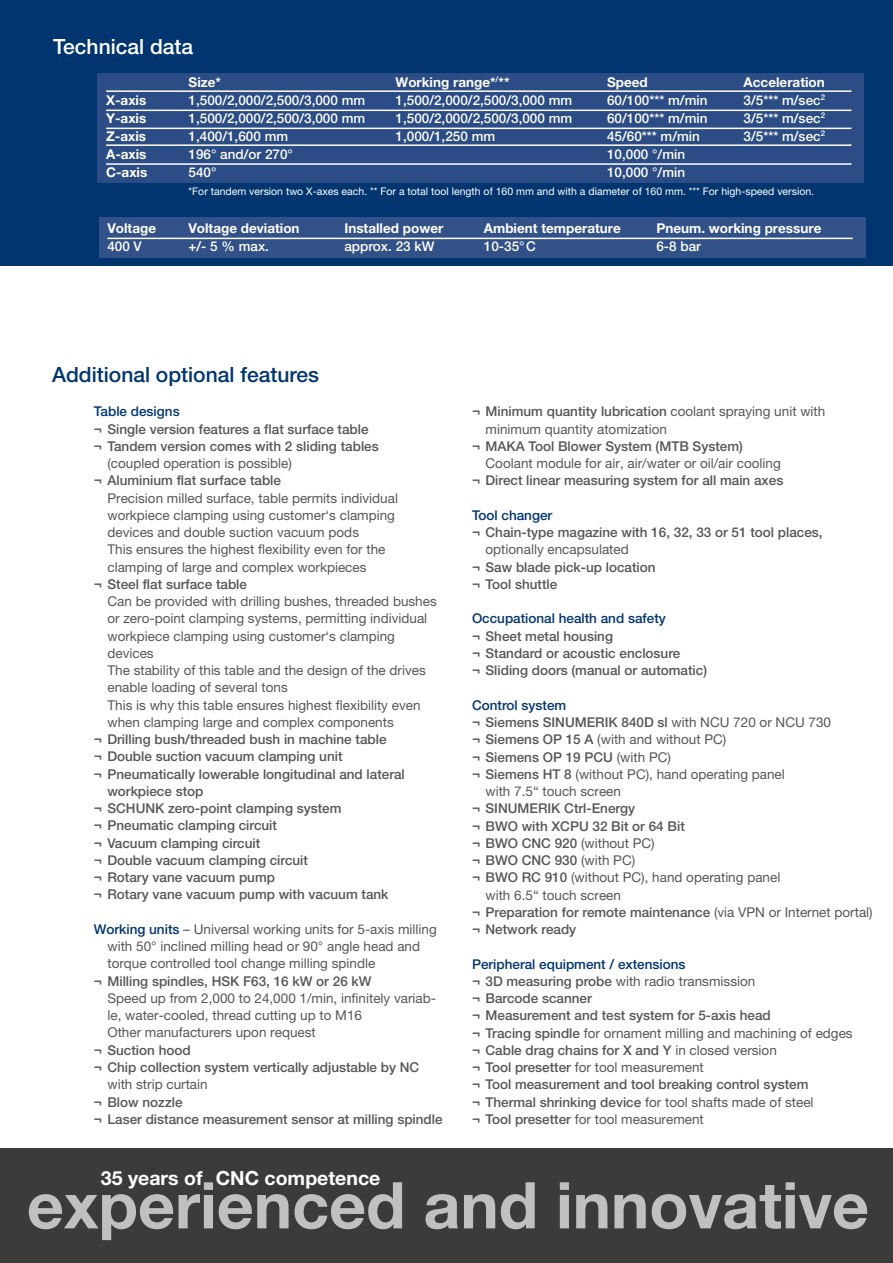
<style>
.page{position:relative;width:893px;height:1263px;background:#fff}
.page>*{position:absolute;margin:0;border:0;box-sizing:border-box;transform-origin:0 0}
.t1{font:700 64.5px "Helvetica Neue LT Pro";color:#c0c0c1}
.t2{font:500 21px "Helvetica Neue LT Pro";color:#003570}
.t3{font:500 21px "Helvetica Neue LT Pro";color:#fff}
.t4{font:700 19.5px "Helvetica Neue LT Pro";color:#fff}
.t5{font:500 13.5px/17.2px "Helvetica Neue LT Pro";color:#565656}
.t6{font:13.5px/17.2px "Helvetica Neue LT Pro";color:#565656}
.t7{font:500 13.5px "Helvetica Neue LT Pro";color:#fff}
.t8{font:700 13.5px "Helvetica Neue LT Pro";color:#fff}
.t9{font:500 13.5px "Helvetica Neue LT Pro";color:#003570}
.t10{font:10.5px "Helvetica Neue LT Pro";color:#fff}
.s1{font-weight:500;color:#003570}
.s2{font-weight:500}
.s3{font-weight:400}
.s4{color:#003570}
</style>
<div class="page">
<div style="left:0;top:0;width:893px;height:266px;background:#003570"></div>
<div style="left:0;top:1148px;width:893px;height:115px;background:#3b3b3a"></div>
<div style="left:98px;top:73px;width:766px;height:110px;background:#2b4c84"></div>
<hr style="left:106px;top:90px;width:745px;height:2px;background:#fff">
<hr style="left:106px;top:128px;width:745px;height:1px;background:#fff">
<hr style="left:106px;top:110px;width:745px;height:1px;background:#fff">
<hr style="left:106px;top:144px;width:745px;height:2px;background:#fff">
<hr style="left:106px;top:163px;width:745px;height:2px;background:#fff">
<div style="left:99px;top:217px;width:766px;height:40px;background:#325188"></div>
<hr style="left:107px;top:238px;width:746px;height:1px;background:#fff">
<h2 class="t3" style="left:53px;top:34px;width:142px">Technical data</h2>
<p class="t8" style="left:189px;top:74px;width:34px">Size*</p>
<p class="t8" style="left:396px;top:74px;width:115px">Working range*<sup>/</sup>**</p>
<p class="t8" style="left:607px;top:74px;width:42px">Speed</p>
<p class="t8" style="left:744px;top:74px;width:83px">Acceleration</p>
<p class="t8" style="left:106px;top:92px;width:42px">X-axis</p>
<p class="t7" style="left:189px;top:92px;width:178px">1,500/2,000/2,500/3,000 mm</p>
<p class="t7" style="left:396px;top:92px;width:178px">1,500/2,000/2,500/3,000 mm</p>
<p class="t7" style="left:607px;top:92px;width:102px">60/100*** m/min</p>
<p class="t7" style="left:744px;top:92px;width:83px">3/5*** m/sec<sup>2</sup></p>
<p class="t8" style="left:106px;top:110px;width:42px">Y-axis</p>
<p class="t7" style="left:189px;top:110px;width:178px">1,500/2,000/2,500/3,000 mm</p>
<p class="t7" style="left:396px;top:110px;width:178px">1,500/2,000/2,500/3,000 mm</p>
<p class="t7" style="left:607px;top:110px;width:102px">60/100*** m/min</p>
<p class="t7" style="left:744px;top:110px;width:83px">3/5*** m/sec<sup>2</sup></p>
<p class="t8" style="left:106px;top:128px;width:41px">Z-axis</p>
<p class="t7" style="left:189px;top:128px;width:101px">1,400/1,600 mm</p>
<p class="t7" style="left:396px;top:128px;width:101px">1,000/1,250 mm</p>
<p class="t7" style="left:607px;top:128px;width:94px">45/60*** m/min</p>
<p class="t7" style="left:744px;top:128px;width:83px">3/5*** m/sec<sup>2</sup></p>
<p class="t8" style="left:106px;top:146px;width:42px">A-axis</p>
<p class="t7" style="left:189px;top:146px;width:106px">196° and/or 270°</p>
<p class="t7" style="left:607px;top:146px;width:79px">10,000 °/min</p>
<p class="t8" style="left:106px;top:164px;width:43px">C-axis</p>
<p class="t7" style="left:189px;top:164px;width:29px">540°</p>
<p class="t7" style="left:607px;top:164px;width:79px">10,000 °/min</p>
<p class="t10" style="left:189px;top:185px;width:627px">*For tandem version two X-axes each. ** For a total tool length of 160 mm and with a diameter of 160 mm. *** For high-speed version.</p>
<p class="t8" style="left:107px;top:220px;width:50px">Voltage</p>
<p class="t8" style="left:188px;top:220px;width:113px">Voltage deviation</p>
<p class="t8" style="left:344px;top:220px;width:100px">Installed power</p>
<p class="t8" style="left:484px;top:220px;width:138px">Ambient temperature</p>
<p class="t8" style="left:656px;top:220px;width:166px">Pneum. working pressure</p>
<p class="t7" style="left:107px;top:238px;width:36px">400 V</p>
<p class="t7" style="left:188px;top:238px;width:82px">+/- 5 % max.</p>
<p class="t7" style="left:344px;top:238px;width:92px">approx. 23 kW</p>
<p class="t7" style="left:484px;top:238px;width:54px">10-35°C</p>
<p class="t7" style="left:656px;top:238px;width:46px">6-8 bar</p>
<h2 class="t2" style="left:52px;top:362px;width:268px">Additional optional features</h2>
<p class="t9" style="left:94px;top:403px;width:87px">Table designs</p>
<p class="t5" style="left:94px;top:420px;width:286px">¬ Single version features a flat surface table ¬ Tandem version comes with 2 sliding tables</p>
<p class="t6" style="left:107px;top:454px;width:186px">(coupled operation is possible)</p>
<p class="t5" style="left:94px;top:472px;width:189px">¬ Aluminium flat surface table</p>
<p class="t6" style="left:107px;top:489px;width:292px">Precision milled surface, table permits individual workpiece clamping using customer‘s clamping devices and double suction vacuum pods<br>This ensures the highest flexibility even for the clamping of large and complex workpieces</p>
<p class="t5" style="left:94px;top:575px;width:155px">¬ Steel flat surface table</p>
<p class="t6" style="left:107px;top:592px;width:331px">Can be provided with drilling bushes, threaded bushes or zero-point clamping systems, permitting individual workpiece clamping using customer‘s clamping devices<br>The stability of this table and the design of the drives enable loading of several tons<br>This is why this table ensures highest flexibility even when clamping large and complex components</p>
<p class="t5" style="left:94px;top:730px;width:294px">¬ Drilling bush/threaded bush in machine table</p>
<p class="t5" style="left:94px;top:748px;width:250px">¬ Double suction vacuum clamping unit</p>
<p class="t5" style="left:94px;top:765px;width:312px">¬ Pneumatically lowerable longitudinal and lateral</p>
<p class="t5" style="left:107px;top:782px;width:98px">workpiece stop</p>
<p class="t5" style="left:94px;top:800px;width:249px">¬ SCHUNK zero-point clamping system</p>
<p class="t5" style="left:94px;top:817px;width:185px">¬ Pneumatic clamping circuit</p>
<p class="t5" style="left:94px;top:834px;width:168px">¬ Vacuum clamping circuit</p>
<p class="t5" style="left:94px;top:851px;width:216px">¬ Double vacuum clamping circuit</p>
<p class="t5" style="left:94px;top:869px;width:183px">¬ Rotary vane vacuum pump</p>
<p class="t5" style="left:94px;top:886px;width:296px">¬ Rotary vane vacuum pump with vacuum tank</p>
<p class="t6" style="left:107px;top:920px;width:331px;text-indent:-14px"><span class="s1">Working units</span> – Universal working units for 5-axis milling with 50° inclined milling head or 90° angle head and torque controlled tool change milling spindle</p>
<p class="t5" style="left:94px;top:972px;width:279px">¬ Milling spindles, HSK F63, 16 kW or 26 kW</p>
<p class="t6" style="left:107px;top:989px;width:330px">Speed up from 2,000 to 24,000 1/min, infinitely variab&shy;le, water-cooled, thread cutting up to M16<br>Other manufacturers upon request</p>
<p class="t5" style="left:94px;top:1041px;width:327px">¬ Suction hood<br>¬ Chip collection system vertically adjustable by NC</p>
<p class="t6" style="left:107px;top:1076px;width:102px">with strip curtain</p>
<p class="t5" style="left:94px;top:1093px;width:350px">¬ Blow nozzle<br>¬ Laser distance measurement sensor at milling spindle</p>
<p class="t6" style="left:485px;top:403px;width:341px;text-indent:-14px"><span class="s2">¬ Minimum quantity lubrication</span> coolant spraying unit with minimum quantity atomization</p>
<p class="t5" style="left:472px;top:437px;width:272px">¬ MAKA Tool Blower System (MTB System)</p>
<p class="t6" style="left:485px;top:455px;width:297px">Coolant module for air, air/water or oil/air cooling</p>
<p class="t5" style="left:472px;top:472px;width:313px">¬ Direct linear measuring system for all main axes</p>
<p class="t9" style="left:472px;top:507px;width:82px">Tool changer</p>
<p class="t5" style="left:472px;top:524px;width:352px">¬ Chain-type magazine with 16, 32, 33 or 51 tool places,</p>
<p class="t6" style="left:485px;top:541px;width:145px">optionally encapsulated</p>
<p class="t5" style="left:472px;top:558px;width:185px">¬ Saw blade pick-up location ¬ Tool shuttle</p>
<p class="t9" style="left:472px;top:611px;width:195px">Occupational health and safety</p>
<p class="t5" style="left:472px;top:627px;width:237px">¬ Sheet metal housing<br>¬ Standard or acoustic enclosure<br>¬ Sliding doors (manual or automatic)</p>
<p class="t9" style="left:472px;top:697px;width:96px">Control system</p>
<p class="t5" style="left:472px;top:713px;width:361px">¬ Siemens SINUMERIK 840D sl <span class="s3">with NCU 720 or NCU 730</span></p>
<p class="t6" style="left:472px;top:731px;width:256px"><span class="s2">¬ Siemens OP 15 A</span> (with and without PC)</p>
<p class="t5" style="left:472px;top:748px;width:201px">¬ Siemens OP 19 PCU <span class="s3">(with PC)</span></p>
<p class="t6" style="left:472px;top:765px;width:314px"><span class="s2">¬ Siemens HT 8</span> (without PC), hand operating panel</p>
<p class="t6" style="left:485px;top:782px;width:137px">with 7.5“ touch screen</p>
<p class="t5" style="left:472px;top:800px;width:165px">¬ SINUMERIK Ctrl-Energy</p>
<p class="t5" style="left:472px;top:817px;width:214px">¬ BWO with XCPU 32 Bit or 64 Bit</p>
<p class="t6" style="left:472px;top:834px;width:184px"><span class="s2">¬ BWO CNC 920</span> (without PC)</p>
<p class="t5" style="left:472px;top:851px;width:165px">¬ BWO CNC 930 <span class="s3">(with PC)</span></p>
<p class="t6" style="left:472px;top:869px;width:310px"><span class="s2">¬ BWO RC 910</span> (without PC), hand operating panel</p>
<p class="t6" style="left:485px;top:886px;width:137px">with 6.5“ touch screen</p>
<p class="t5" style="left:472px;top:903px;width:402px">¬ Preparation for remote maintenance <span class="s3">(via VPN or Internet portal)</span></p>
<p class="t5" style="left:472px;top:920px;width:106px">¬ Network ready</p>
<p class="t5" style="left:472px;top:955px;width:382px"><span class="s4">Peripheral equipment / extensions<br></span>¬ 3D measuring probe <span class="s3">with radio transmission<br></span>¬ Barcode scanner<br>¬ Measurement and test system for 5-axis head<br>¬ Tracing spindle <span class="s3">for ornament milling and machining of edges </span>¬ Cable drag chains for X and Y <span class="s3">in closed version<br></span>¬ Tool presetter <span class="s3">for tool measurement<br></span>¬ Tool measurement and tool breaking control system<br>¬ Thermal shrinking device <span class="s3">for tool shafts made of steel<br></span>¬ Tool presetter <span class="s3">for tool measurement</span></p>
<h3 class="t4" style="left:101px;top:1166px;width:281px">35 years of CNC competence</h3>
<h1 class="t1" style="left:27px;top:1165px;width:844px">experienced and innovative</h1>
</div>
